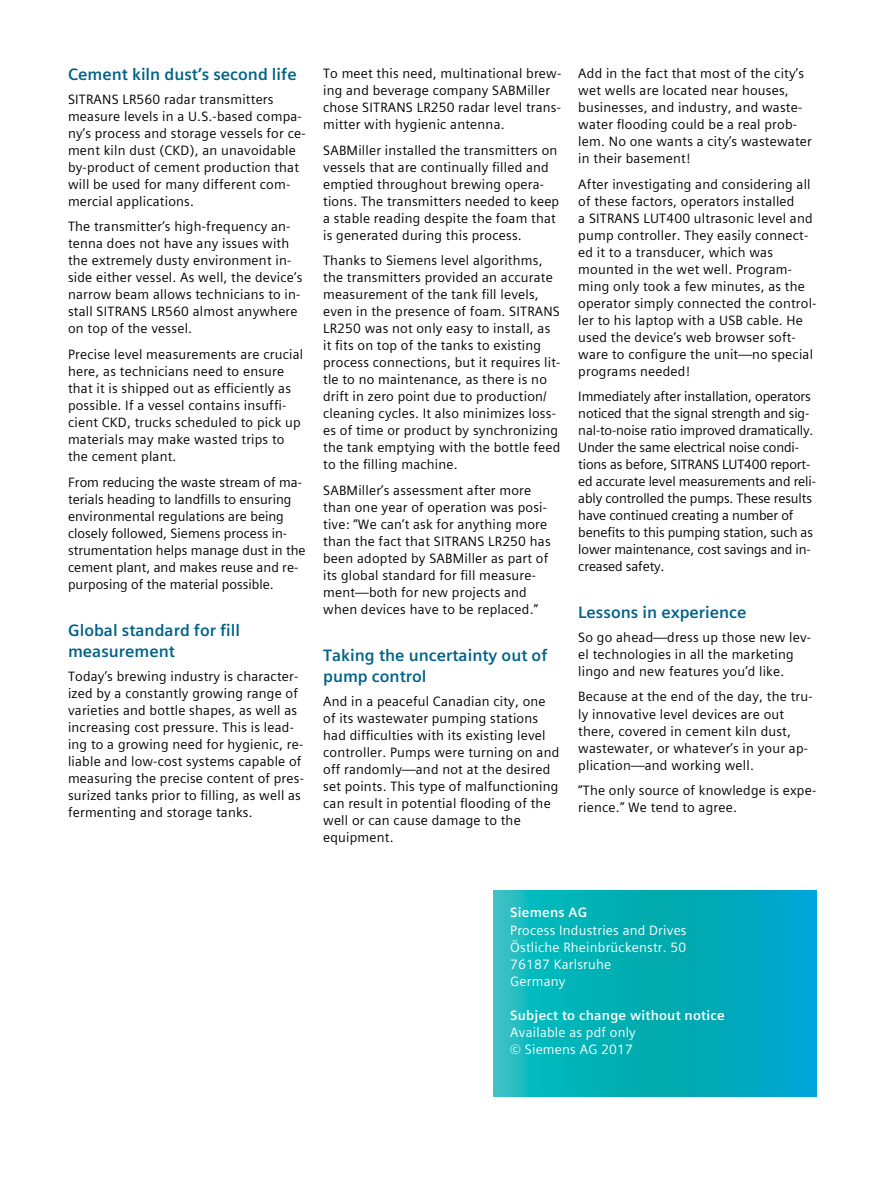
<style>
.page{position:relative;width:893px;height:1191px;background:#fff}
.page>*{position:absolute;margin:0;border:0;box-sizing:border-box;transform-origin:0 0}
.t1{font:700 16.5px/21.5px "Siemens Sans Global";color:#006288}
.t2{font:13.5px/17px "Siemens Sans Global";letter-spacing:.015em;color:#000}
.t3{font:13.5px/17px "Siemens Sans Global";letter-spacing:-.01em;color:#000}
.t4{font:13.5px/17px "Siemens Sans Global";letter-spacing:.015em;color:#fff}
.t5{font:700 13.5px "Siemens Sans Global";letter-spacing:.015em;color:#fff}
</style>
<div class="page">
<svg style="left:493px;top:890px;width:323px;height:206px;background:#04aebb"></svg>
<p class="t1" style="left:68px;top:64px;width:230px">Cement kiln dust’s second life</p>
<p class="t2" style="left:68px;top:91px;width:239px">SITRANS LR560 radar transmitters measure levels in a U.S.-based compa&shy;ny’s process and storage vessels for ce&shy;ment kiln dust (CKD), an unavoidable by-product of cement production that will be used for many different com&shy;mercial applications.</p>
<p class="t2" style="left:68px;top:218px;width:236px">The transmitter’s high-frequency an&shy;tenna does not have any issues with the extremely dusty environment in&shy;side either vessel. As well, the device’s narrow beam allows technicians to in&shy;stall SITRANS LR560 almost anywhere on top of the vessel.</p>
<p class="t2" style="left:68px;top:346px;width:237px">Precise level measurements are crucial here, as technicians need to ensure that it is shipped out as efficiently as possible. If a vessel contains insuffi&shy;cient CKD, trucks scheduled to pick up materials may make wasted trips to the cement plant.</p>
<p class="t2" style="left:68px;top:473px;width:239px">From reducing the waste stream of ma&shy;terials heading to landfills to ensuring environmental regulations are being closely followed, Siemens process in&shy;strumentation helps manage dust in the cement plant, and makes reuse and re&shy;purposing of the material possible.</p>
<p class="t1" style="left:68px;top:619px;width:174px">Global standard for fill measurement</p>
<p class="t2" style="left:68px;top:667px;width:237px">Today’s brewing industry is character&shy;ized by a constantly growing range of varieties and bottle shapes, as well as increasing cost pressure. This is lead&shy;ing to a growing need for hygienic, re&shy;liable and low-cost systems capable of measuring the precise content of pres&shy;surized tanks prior to filling, as well as fermenting and storage tanks.</p>
<p class="t2" style="left:323px;top:65px;width:240px">To meet this need, multinational brew&shy;ing and beverage company SABMiller chose SITRANS LR250 radar level trans&shy;mitter with hygienic antenna.</p>
<p class="t2" style="left:323px;top:141px;width:238px">SABMiller installed the transmitters on vessels that are continually filled and emptied throughout brewing opera&shy;tions. The transmitters needed to keep a stable reading despite the foam that is generated during this process.</p>
<p class="t2" style="left:323px;top:252px;width:239px">Thanks to Siemens level algorithms, the transmitters provided an accurate measurement of the tank fill levels, even in the presence of foam. SITRANS LR250 was not only easy to install, as it fits on top of the tanks to existing process connections, but it requires lit&shy;tle to no maintenance, as there is no drift in zero point due to production/ cleaning cycles. It also minimizes loss&shy;es of time or product by synchronizing the tank emptying with the bottle feed to the filling machine.</p>
<p class="t2" style="left:323px;top:482px;width:229px">SABMiller’s assessment after more than one year of operation was posi&shy;tive: “We can’t ask for anything more than the fact that SITRANS LR250 has been adopted by SABMiller as part of its global standard for fill measure&shy;ment—both for new projects and when devices have to be replaced.”</p>
<p class="t1" style="left:323px;top:644px;width:226px">Taking the uncertainty out of pump control</p>
<p class="t2" style="left:323px;top:693px;width:238px">And in a peaceful Canadian city, one of its wastewater pumping stations had difficulties with its existing level controller. Pumps were turning on and off randomly—and not at the desired set points. This type of malfunctioning can result in potential flooding of the well or can cause damage to the equipment.</p>
<p class="t2" style="left:578px;top:65px;width:235px">Add in the fact that most of the city’s wet wells are located near houses, businesses, and industry, and waste&shy;water flooding could be a real prob&shy;lem. No one wants a city’s wastewater in their basement!</p>
<p class="t2" style="left:578px;top:175px;width:240px">After investigating and considering all of these factors, operators installed<br>a SITRANS LUT400 ultrasonic level and pump controller. They easily connect&shy;ed it to a transducer, which was mounted in the wet well. Program&shy;ming only took a few minutes, as the operator simply connected the control&shy;ler to his laptop with a USB cable. He used the device’s web browser soft&shy;ware to configure the unit—no special programs needed!</p>
<p class="t3" style="left:578px;top:388px;width:239px">Immediately after installation, operators noticed that the signal strength and sig&shy;nal-to-noise ratio improved dramatically.<br>Under the same electrical noise condi&shy;tions as before, SITRANS LUT400 report&shy;ed accurate level measurements and reli&shy;ably controlled the pumps. These results have continued creating a number of benefits to this pumping station, such as lower maintenance, cost savings and in&shy;creased safety.</p>
<p class="t1" style="left:578px;top:602px;width:170px">Lessons in experience</p>
<p class="t2" style="left:578px;top:629px;width:234px">So go ahead—dress up those new lev&shy;el technologies in all the marketing lingo and new features you’d like.</p>
<p class="t2" style="left:578px;top:688px;width:236px">Because at the end of the day, the tru&shy;ly innovative level devices are out there, covered in cement kiln dust, wastewater, or whatever’s in your ap&shy;plication—and working well.</p>
<p class="t2" style="left:578px;top:782px;width:239px">“The only source of knowledge is expe&shy;rience.” We tend to agree.</p>
<p class="t5" style="left:510px;top:902px;width:78px">Siemens AG</p>
<p class="t4" style="left:510px;top:921px;width:178px">Process Industries and Drives<br>Östliche Rheinbrückenstr. 50<br>76187 Karlsruhe<br>Germany</p>
<p class="t5" style="left:510px;top:1004px;width:216px">Subject to change without notice</p>
<p class="t4" style="left:510px;top:1023px;width:127px">Available as pdf only © Siemens AG 2017</p>
</div>
